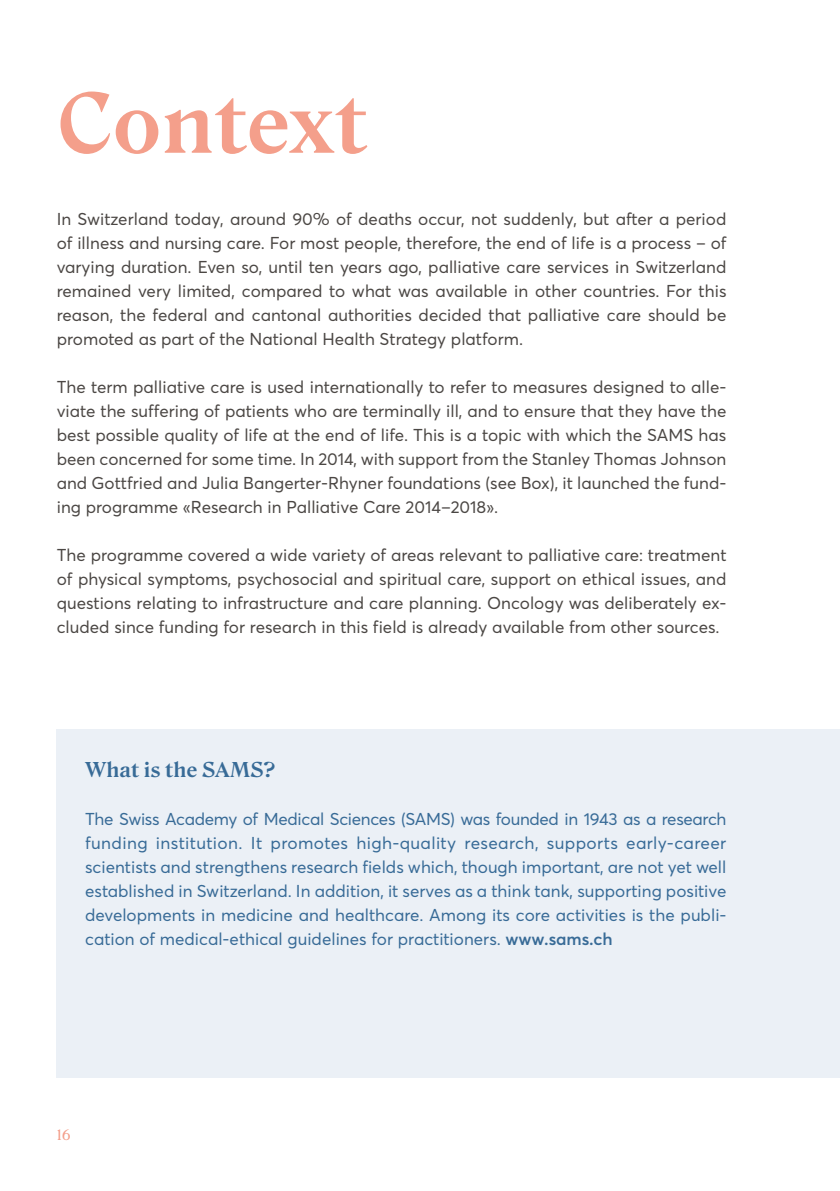
<style>
.page{position:relative;width:840px;height:1191px;background:#fff}
.page>*{position:absolute;margin:0;border:0;box-sizing:border-box;transform-origin:0 0}
.t1{font:700 80px "Roslindale Text";color:#f49f8b}
.t2{font:700 20px "Roslindale Text";color:#386b97}
.t3{font:17px/24px "Averta Std";color:#4b4744;text-align:justify}
.t4{font:17px/24px "Averta Std";color:#386b97;text-align:justify}
.t5{font:14px "Roslindale Text";color:#f49f8b}
.s1{font-weight:600}
</style>
<div class="page">
<div style="left:57px;top:729px;width:782px;height:348px;background:#ebf0f6"></div>
<h1 class="t1" style="left:57px;top:56px;width:312px">Context</h1>
<p class="t3" style="left:57px;top:207px;width:671px">In Switzerland today, around 90% of deaths occur, not suddenly, but after a period of illness and nursing care. For most people, therefore, the end of life is a process – of varying duration. Even so, until ten years ago, palliative care services in Switzerland remained very limited, compared to what was available in other countries. For this reason, the federal and cantonal authorities decided that palliative care should be promoted as part of the National Health Strategy platform.</p>
<p class="t3" style="left:57px;top:375px;width:670px">The term palliative care is used internationally to refer to measures designed to alle&shy;viate the suffering of patients who are terminally ill, and to ensure that they have the best possible quality of life at the end of life. This is a topic with which the SAMS has been concerned for some time. In 2014, with support from the Stanley Thomas Johnson and Gottfried and Julia Bangerter-Rhyner foundations (see Box), it launched the fund&shy;ing programme «Research in Palliative Care 2014–2018».</p>
<p class="t3" style="left:57px;top:543px;width:671px">The programme covered a wide variety of areas relevant to palliative care: treatment of physical symptoms, psychosocial and spiritual care, support on ethical issues, and questions relating to infrastructure and care planning. Oncology was deliberately ex&shy;cluded since funding for research in this field is already available from other sources.</p>
<p class="t2" style="left:85px;top:753px;width:192px">What is the SAMS?</p>
<p class="t4" style="left:85px;top:807px;width:642px">The Swiss Academy of Medical Sciences (SAMS) was founded in 1943 as a research funding institution. It promotes high-quality research, supports early-career scientists and strengthens research fields which, though important, are not yet well established in Switzerland. In addition, it serves as a think tank, supporting positive developments in medicine and healthcare. Among its core activities is the publi&shy;cation of medical-ethical guidelines for practitioners. <span class="s1">www.sams.ch</span></p>
<p class="t5" style="left:57px;top:1123px;width:16px">16</p>
</div>
